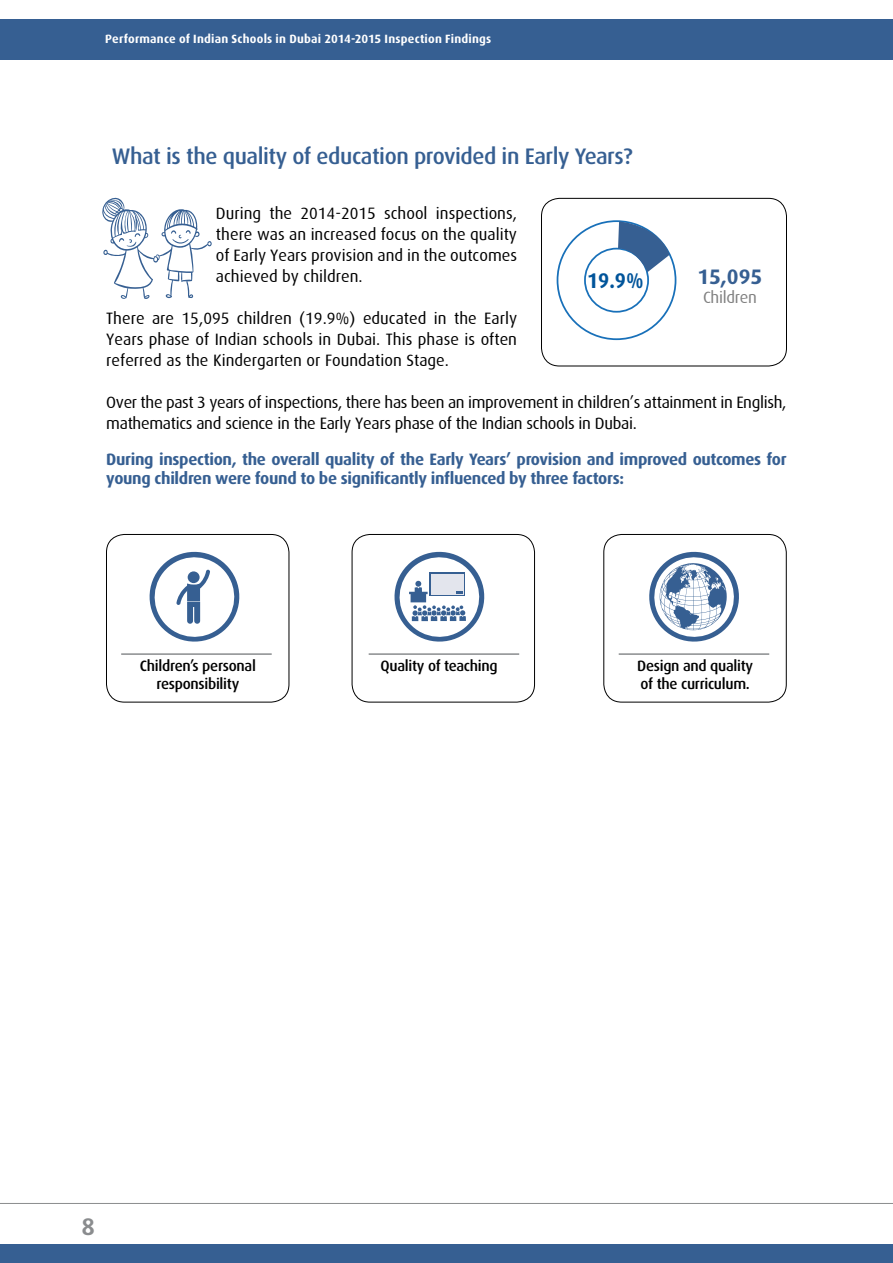
<style>
.page{position:relative;width:893px;height:1263px;background:#fff}
.page>*{position:absolute;margin:0;border:0;box-sizing:border-box;transform-origin:0 0}
.t1{font:700 24px "Dax";color:#8a8c8e}
.t2{font:500 22.5px "Dax";letter-spacing:-.02em;color:#365f92}
.t3{font:700 21.3px "Dax";color:#00549a;scale:.93 1}
.t4{font:700 21px "Dax";color:#365f92}
.t5{font:16.5px/21px "Dax";letter-spacing:-.02em;color:#000;text-align:justify}
.t6{font:700 16.5px/18.9px "Dax";letter-spacing:-.02em;color:#365f92}
.t7{font:16.5px "Dax";letter-spacing:-.02em;color:#808080}
.t8{font:500 15px/18px "Dax";letter-spacing:-.02em;color:#000}
.t9{font:700 12px "Dax";letter-spacing:.015em;color:#fff}
</style>
<div class="page">
<div style="left:1px;top:19px;width:892px;height:41px;background:#365f92"></div>
<div style="left:1px;top:1245px;width:892px;height:18px;background:#365f92"></div>
<hr style="left:0;top:1203px;width:893px;height:1px;background:#8a8c8e">
<div style="left:604px;top:534px;width:182px;height:168px;border:1px solid #000;border-radius:18px"></div>
<div style="left:541px;top:198px;width:246px;height:168px;border:1px solid #000;border-radius:18px"></div>
<div style="left:584px;top:248px;width:65px;height:65px;border:2px solid #1870b9;border-radius:50%"></div>
<svg style="left:618px;top:221px;width:52px;height:51px"></svg>
<div style="left:106px;top:534px;width:183px;height:168px;border:1px solid #000;border-radius:18px"></div>
<div style="left:352px;top:534px;width:183px;height:168px;border:1px solid #000;border-radius:18px"></div>
<svg style="left:102px;top:197px;width:110px;height:102px"></svg>
<svg style="left:172px;top:239px;width:17px;height:6px"></svg>
<hr style="left:121px;top:653px;width:151px;height:2px;background:#8a8c8e">
<hr style="left:369px;top:653px;width:150px;height:2px;background:#8a8c8e">
<hr style="left:619px;top:653px;width:150px;height:2px;background:#8a8c8e">
<svg style="left:394px;top:551px;width:91px;height:91px"></svg>
<svg style="left:649px;top:551px;width:90px;height:91px"></svg>
<svg style="left:149px;top:551px;width:91px;height:91px"></svg>
<p class="t9" style="left:105px;top:32px;width:388px">Performance of Indian Schools in Dubai 2014-2015 Inspection Findings</p>
<h2 class="t2" style="left:112px;top:144px;width:522px">What is the quality of education provided in Early Years?</h2>
<p class="t5" style="left:216px;top:203px;width:303px">During the 2014-2015 school inspections, there was an increased focus on the quality of Early Years provision and in the outcomes achieved by children.</p>
<p class="t5" style="left:106px;top:308px;width:412px">There are 15,095 children (19.9%) educated in the Early Years phase of Indian schools in Dubai. This phase is often referred as the Kindergarten or Foundation Stage.</p>
<p class="t3" style="left:587px;top:268px;width:62px">19.9%</p>
<p class="t4" style="left:697px;top:265px;width:67px">15,095</p>
<p class="t7" style="left:703px;top:288px;width:55px">Children</p>
<p class="t5" style="left:106px;top:392px;width:682px">Over the past 3 years of inspections, there has been an improvement in children’s attainment in English, mathematics and science in the Early Years phase of the Indian schools in Dubai.</p>
<p class="t6" style="left:106px;top:450px;width:682px">During inspection, the overall quality of the Early Years’ provision and improved outcomes for young children were found to be significantly influenced by three factors:</p>
<p class="t8" style="left:140px;top:657px;width:117px;text-align:center">Children’s personal responsibility</p>
<p class="t8" style="left:381px;top:657px;width:119px">Quality of teaching</p>
<p class="t8" style="left:637px;top:657px;width:117px">Design and quality of the curriculum.</p>
<h1 class="t1" style="left:81px;top:1213px;width:15px">8</h1>
</div>
